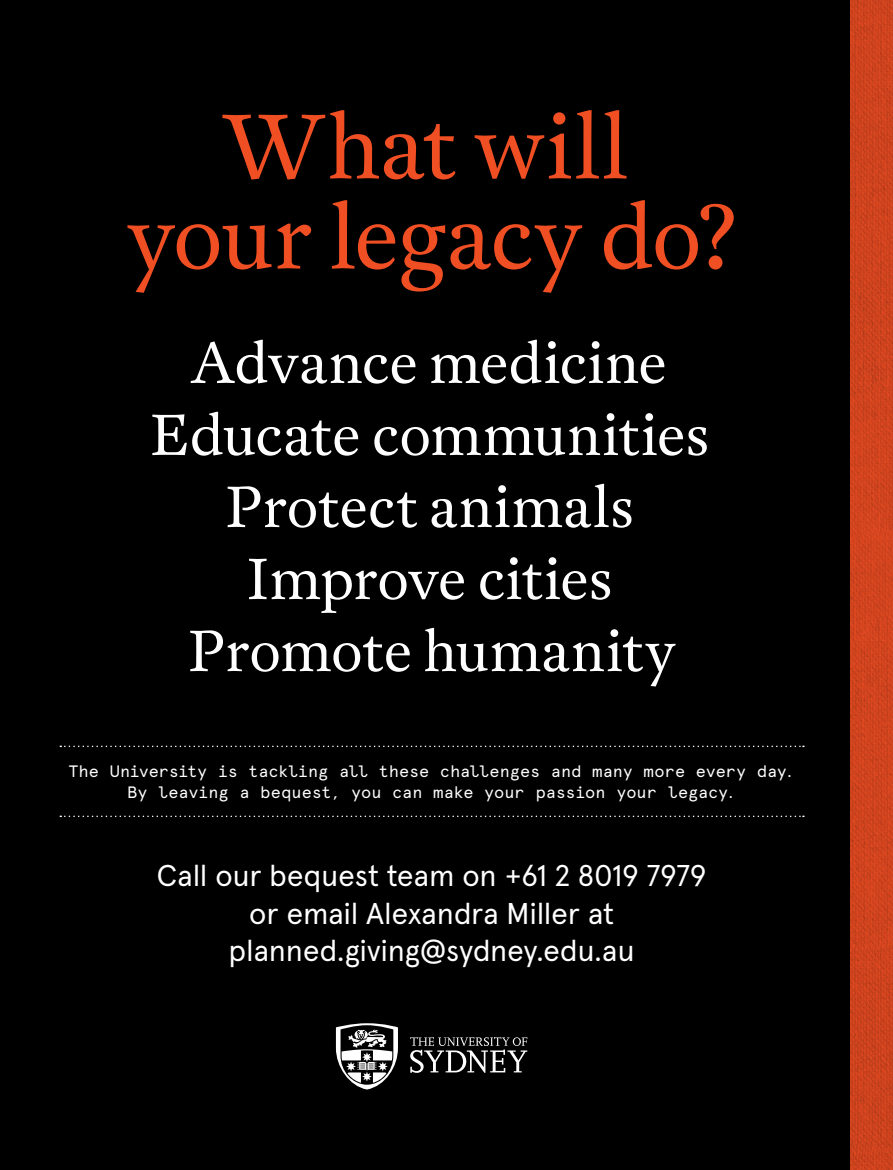
<style>
.page{position:relative;width:893px;height:1170px;background:#fff}
.page>*{position:absolute;margin:0;border:0;box-sizing:border-box;transform-origin:0 0}
.t1{font:300 90px/90px "Antwerp";color:#f04e23;text-align:center}
.t2{font:300 57px/72px "Antwerp";color:#fff;text-align:center}
.t3{font:30px/37.5px "Apercu Pro";letter-spacing:.005em;color:#fff;text-align:center}
.t4{font:16.5px/21px "Apercu Mono Pro";letter-spacing:-.01em;color:#fff;text-align:center}
</style>
<div class="page">
<div style="left:0;top:0;width:850px;height:1169px;background:#000"></div>
<svg style="left:410px;top:1037px;width:117px;height:35px"></svg>
<svg style="left:336px;top:1023px;width:62px;height:66px"></svg>
<svg style="left:60px;top:815px;width:744px;height:2px"></svg>
<svg style="left:60px;top:745px;width:744px;height:2px"></svg>
<img style="left:850px;top:0;width:43px;height:1169px">
<h1 class="t1" style="left:128px;top:101px;width:612px">What will your legacy do?</h1>
<h2 class="t2" style="left:150px;top:326px;width:561px">Advance medicine<br>Educate communities<br>Protect animals<br>Improve cities<br>Promote humanity</h2>
<p class="t4" style="left:68px;top:759px;width:728px">The University is tackling all these challenges and many more every day.<br>By leaving a bequest, you can make your passion your legacy.</p>
<h3 class="t3" style="left:157px;top:854px;width:551px">Call our bequest team on +61 2 8019 7979 or email Alexandra Miller at planned.giving@sydney.edu.au</h3>
</div>
